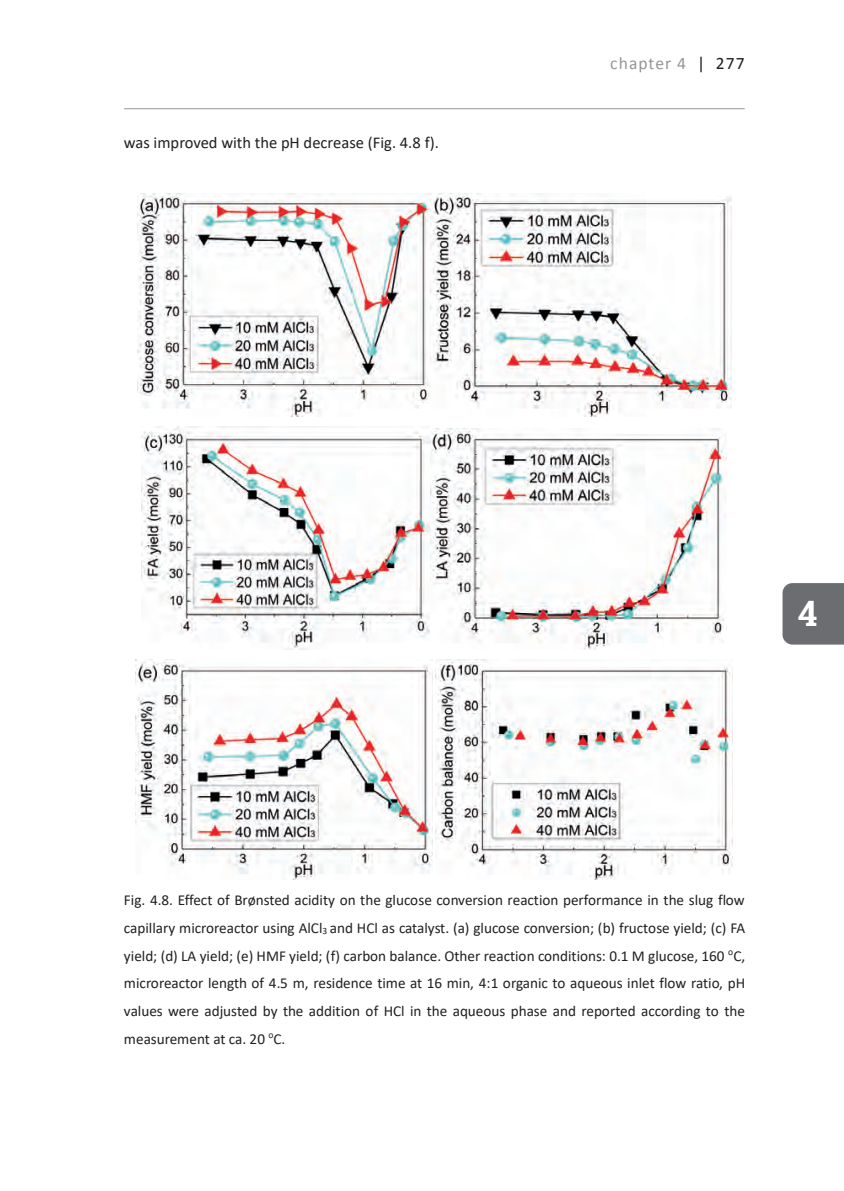
<style>
.page{position:relative;width:844px;height:1191px;background:#fff}
.page>*{position:absolute;margin:0;border:0;box-sizing:border-box;transform-origin:0 0}
.t1{font:700 35px "Roboto Slab";color:#fff}
.t2{font:17.5px "Calibri";letter-spacing:.06em;color:#939598}
.t3{font:16.45px "Calibri";color:#231f20}
.t4{font:15.22px/27.7px "Calibri";color:#231f20;text-align:justify}
.s1{color:#231f20}
</style>
<div class="page">
<img style="left:138px;top:193px;width:592px;height:224px">
<img style="left:141px;top:427px;width:585px;height:222px">
<img style="left:136px;top:660px;width:296px;height:220px">
<img style="left:435px;top:660px;width:296px;height:219px">
<div style="left:782px;top:583px;width:61px;height:61px;background:#6c6d70"></div>
<hr style="left:124px;top:108px;width:620px;height:1px;background:#939598">
<p class="t3" style="left:124px;top:131px;width:316px">was improved with the pH decrease (Fig. 4.8 f).</p>
<p class="t2" style="left:610px;top:52px;width:136px">chapter 4 <span class="s1">| 277</span></p>
<h1 class="t1" style="left:797px;top:590px;width:21px">4</h1>
<p class="t4" style="left:124px;top:885px;width:622px">Fig. 4.8. Effect of Brønsted acidity on the glucose conversion reaction performance in the slug flow capillary microreactor using AlCl<sub>3</sub> and HCl as catalyst. (a) glucose conversion; (b) fructose yield; (c) FA yield; (d) LA yield; (e) HMF yield; (f) carbon balance. Other reaction conditions: 0.1 M glucose, 160 <sup>o</sup>C, microreactor length of 4.5 m, residence time at 16 min, 4:1 organic to aqueous inlet flow ratio, pH values were adjusted by the addition of HCl in the aqueous phase and reported according to the measurement at ca. 20 <sup>o</sup>C.</p>
</div>
